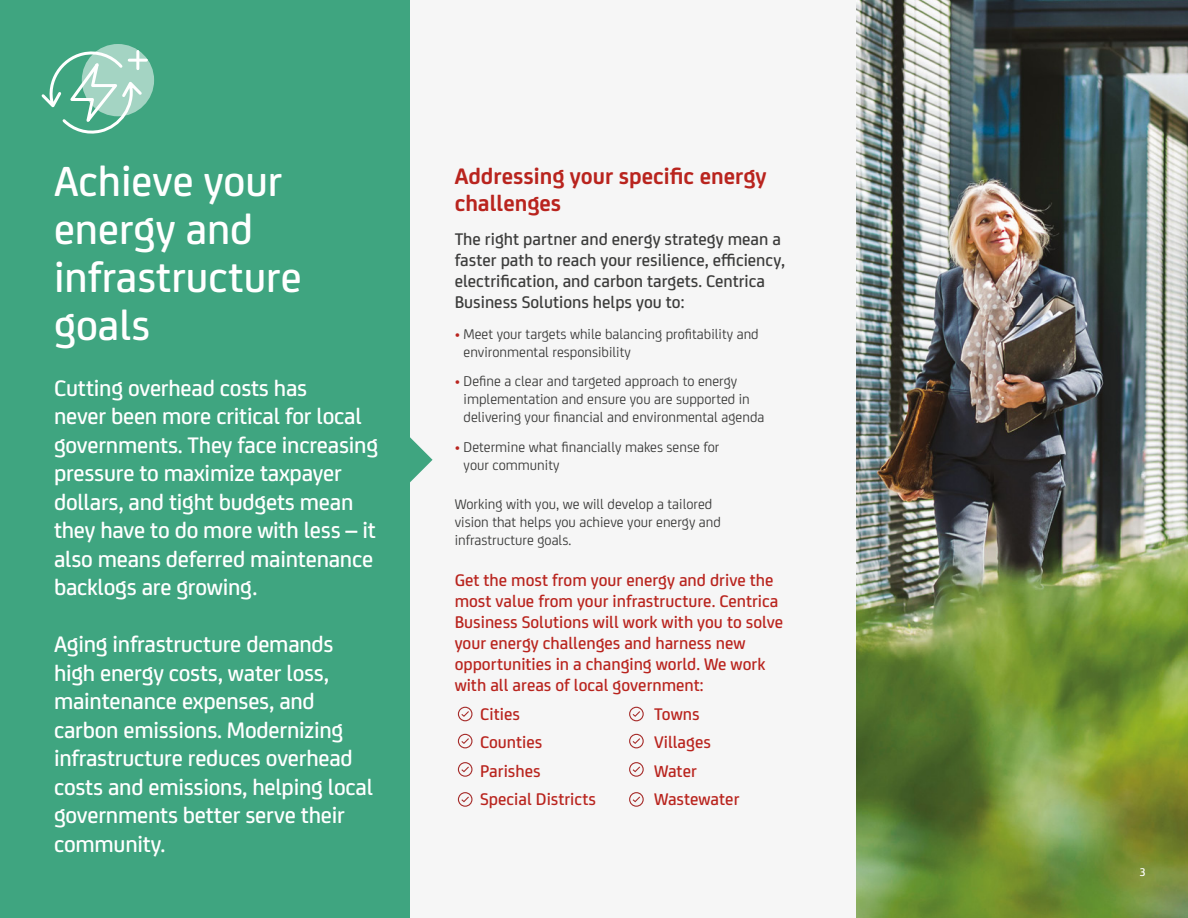
<style>
.page{position:relative;width:1188px;height:918px;background:#fff}
.page>*{position:absolute;margin:0;border:0;box-sizing:border-box;transform-origin:0 0}
.t1{font:500 45px/48px "FS Joey Pro";color:#fff}
.t2{font:500 24px/28.5px "FS Joey Pro";letter-spacing:-.01em;color:#fff}
.t3{font:700 24px/27px "FS Joey Pro";color:#b9241e}
.t4{font:500 18px/28.5px "FS Joey Pro";color:#b9241e}
.t5{font:500 18px/21px "FS Joey Pro";color:#3c3c3b}
.t6{font:15px/18px "FS Joey Pro";color:#3c3c3b}
.t7{font:500 12px "FS Joey Pro";color:#fff}
.s1{color:#b9241e}
</style>
<div class="page">
<div style="left:0;top:0;width:410px;height:918px;background:#3fa580"></div>
<div style="left:82px;top:44px;width:72px;height:72px;background:#a4d4c3;border-radius:50%"></div>
<img style="left:856px;top:0;width:332px;height:918px">
<div style="left:410px;top:0;width:446px;height:918px;background:#f6f6f6"></div>
<svg style="left:410px;top:437px;width:23px;height:46px"></svg>
<svg style="left:41px;top:47px;width:104px;height:87px"></svg>
<hr style="left:136px;top:51px;width:3px;height:18px;background:#fff">
<hr style="left:129px;top:59px;width:17px;height:3px;background:#fff">
<div style="left:458px;top:707px;width:15px;height:14px;border:1px solid #a62b29;border-radius:50%"></div>
<svg style="left:461px;top:711px;width:8px;height:6px"></svg>
<div style="left:629px;top:707px;width:15px;height:14px;border:1px solid #a62b29;border-radius:50%"></div>
<svg style="left:633px;top:711px;width:7px;height:6px"></svg>
<div style="left:458px;top:734px;width:15px;height:14px;border:1px solid #a62b29;border-radius:50%"></div>
<svg style="left:461px;top:738px;width:8px;height:6px"></svg>
<div style="left:629px;top:734px;width:15px;height:14px;border:1px solid #a62b29;border-radius:50%"></div>
<svg style="left:633px;top:738px;width:7px;height:6px"></svg>
<div style="left:458px;top:762px;width:15px;height:15px;border:1px solid #a62b29;border-radius:50%"></div>
<svg style="left:461px;top:767px;width:8px;height:5px"></svg>
<div style="left:629px;top:762px;width:15px;height:15px;border:1px solid #a62b29;border-radius:50%"></div>
<svg style="left:633px;top:767px;width:7px;height:5px"></svg>
<div style="left:458px;top:792px;width:15px;height:15px;border:1px solid #a62b29;border-radius:50%"></div>
<svg style="left:461px;top:797px;width:8px;height:5px"></svg>
<div style="left:629px;top:792px;width:15px;height:15px;border:1px solid #a62b29;border-radius:50%"></div>
<svg style="left:633px;top:797px;width:7px;height:5px"></svg>
<h1 class="t1" style="left:54px;top:154px;width:249px">Achieve your energy and infrastructure goals</h1>
<p class="t2" style="left:54px;top:372px;width:326px">Cutting overhead costs has<br>never been more critical for local governments. They face increasing pressure to maximize taxpayer dollars, and tight budgets mean they have to do more with less – it also means deferred maintenance backlogs are growing.</p>
<p class="t2" style="left:54px;top:628px;width:321px">Aging infrastructure demands high energy costs, water loss, maintenance expenses, and carbon emissions. Modernizing infrastructure reduces overhead costs and emissions, helping local governments better serve their community.</p>
<p class="t3" style="left:455px;top:161px;width:313px">Addressing your specific energy challenges</p>
<p class="t5" style="left:455px;top:227px;width:332px">The right partner and energy strategy mean a faster path to reach your resilience, efficiency, electrification, and carbon targets. Centrica Business Solutions helps you to:</p>
<p class="t6" style="left:464px;top:324px;width:297px;text-indent:-9px"><span class="s1">•</span> Meet your targets while balancing profitability and environmental responsibility</p>
<p class="t6" style="left:464px;top:372px;width:302px;text-indent:-9px"><span class="s1">•</span> Define a clear and targeted approach to energy implementation and ensure you are supported in delivering your financial and environmental agenda</p>
<p class="t6" style="left:464px;top:438px;width:257px;text-indent:-9px"><span class="s1">•</span> Determine what financially makes sense for your community</p>
<p class="t6" style="left:455px;top:494px;width:268px">Working with you, we will develop a tailored vision that helps you achieve your energy and infrastructure goals.</p>
<p class="t4" style="left:455px;top:569px;width:330px;line-height:21px">Get the most from your energy and drive the most value from your infrastructure. Centrica Business Solutions will work with you to solve your energy challenges and harness new opportunities in a changing world. We work with all areas of local government:</p>
<p class="t4" style="left:480px;top:698px;width:117px">Cities<br>Counties<br>Parishes<br>Special Districts</p>
<p class="t4" style="left:654px;top:698px;width:87px">Towns<br>Villages<br>Water<br>Wastewater</p>
<p class="t7" style="left:1140px;top:863px;width:8px">3</p>
</div>
